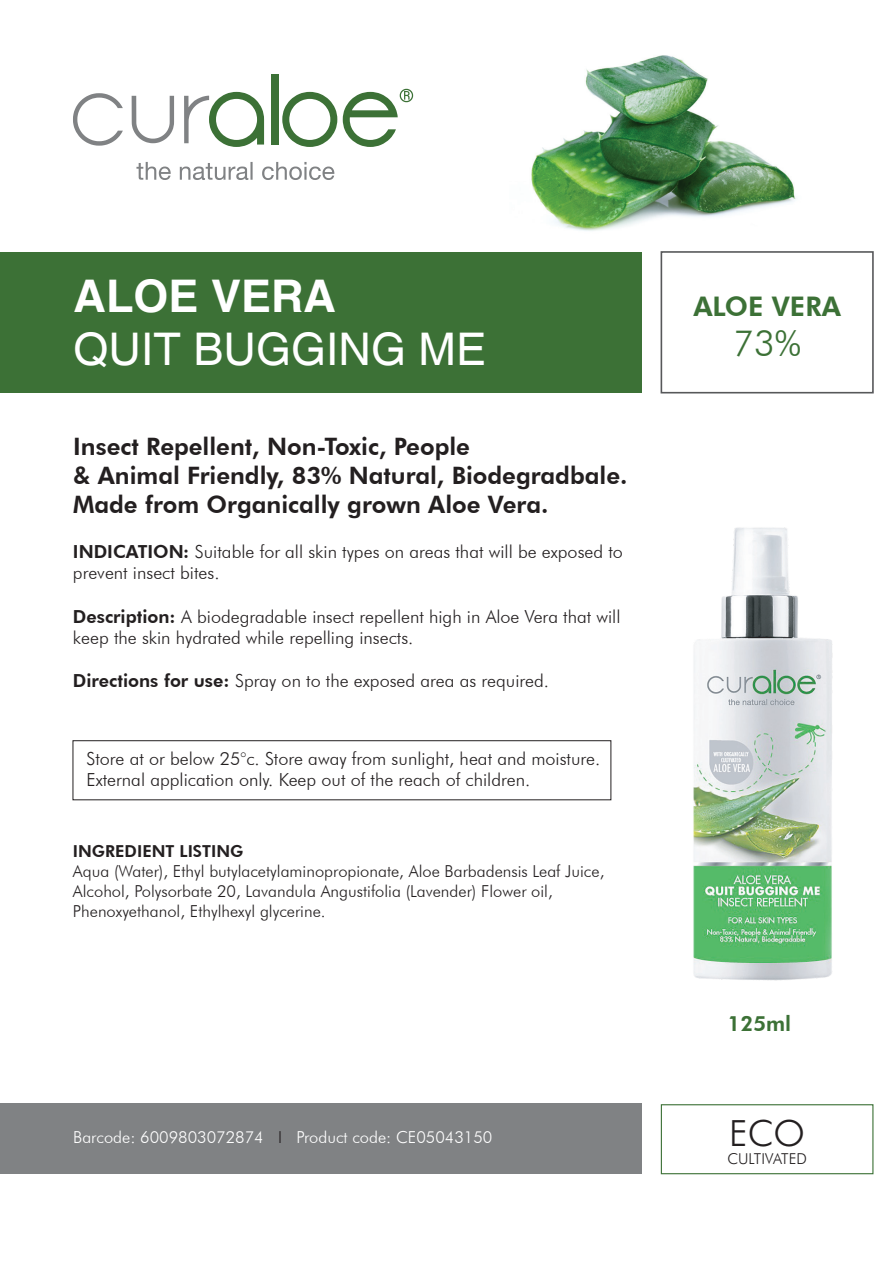
<style>
.page{position:relative;width:893px;height:1263px;background:#fff}
.page>*{position:absolute;margin:0;border:0;box-sizing:border-box;transform-origin:0 0}
.t1{font:45px "Helvetica";color:#fff}
.t2{font:700 45px "Helvetica";color:#fff}
.t3{font:300 36px "Futura BT";color:#231f20}
.t4{font:300 36px "Futura BT";color:#3c7136}
.t5{font:800 27px "Futura BT";color:#3c7136}
.t6{font:800 24px/28.8px "Futura BT";color:#231f20}
.t7{font:800 21px "Futura BT";color:#3c7136}
.t8{font:300 18px/21.6px "Futura BT";color:#231f20}
.t9{font:300 16.5px/19.8px "Futura BT";color:#231f20}
.t10{font:300 16.5px "Futura BT";color:#fff}
.t11{font:800 16.5px "Futura BT";color:#231f20}
.t12{font:300 15px "Futura BT";color:#231f20}
.s1{font-weight:800}
.s2{color:#231f20}
</style>
<div class="page">
<img style="left:531px;top:55px;width:265px;height:246px">
<svg style="left:136px;top:162px;width:198px;height:18px"></svg>
<svg style="left:73px;top:93px;width:50px;height:53px"></svg>
<svg style="left:132px;top:96px;width:42px;height:47px"></svg>
<svg style="left:184px;top:92px;width:80px;height:55px"></svg>
<div style="left:271px;top:74px;width:7px;height:71px;background:#3c7136"></div>
<svg style="left:282px;top:92px;width:55px;height:55px"></svg>
<svg style="left:343px;top:89px;width:70px;height:58px"></svg>
<div style="left:0;top:252px;width:641px;height:141px;background:#3c7136"></div>
<div style="left:0;top:1103px;width:641px;height:71px;background:#808284"></div>
<div style="left:661px;top:1104px;width:212px;height:70px;background:#fff;border:1px solid #3c7136"></div>
<div style="left:661px;top:251px;width:213px;height:142px;background:#fff;border:2px solid #57585a"></div>
<div style="left:73px;top:740px;width:538px;height:60px;border:1px solid #231f20"></div>
<img style="left:693px;top:527px;width:140px;height:454px">
<h1 class="t2" style="left:74px;top:269px;width:264px">ALOE VERA</h1>
<h1 class="t1" style="left:74px;top:323px;width:414px">QUIT BUGGING ME</h1>
<h3 class="t6" style="left:73px;top:432px;width:556px">Insect Repellent, Non-Toxic, People<br>&amp; Animal Friendly, 83% Natural, Biodegradbale.<br>Made from Organically grown Aloe Vera.</h3>
<p class="t8" style="left:73px;top:540px;width:551px"><span class="s1">INDICATION:</span> Suitable for all skin types on areas that will be exposed to prevent insect bites.</p>
<p class="t8" style="left:73px;top:605px;width:549px"><span class="s1">Description:</span> A biodegradable insect repellent high in Aloe Vera that will keep the skin hydrated while repelling insects.</p>
<p class="t8" style="left:73px;top:670px;width:478px"><span class="s1">Directions for use:</span> Spray on to the exposed area as required.</p>
<p class="t8" style="left:86px;top:747px;width:515px">Store at or below 25°c. Store away from sunlight, heat and moisture.<br>External application only. Keep out of the reach of children.</p>
<p class="t11" style="left:73px;top:841px;width:172px">INGREDIENT LISTING</p>
<p class="t9" style="left:73px;top:861px;width:533px">Aqua (Water), Ethyl butylacetylaminopropionate, Aloe Barbadensis Leaf Juice,<br>Alcohol, Polysorbate 20, Lavandula Angustifolia (Lavender) Flower oil,<br>Phenoxyethanol, Ethylhexyl glycerine.</p>
<p class="t10" style="left:73px;top:1127px;width:421px">Barcode: 6009803072874 <span class="s2">I</span> Product code: CE05043150</p>
<h3 class="t5" style="left:693px;top:290px;width:149px">ALOE VERA</h3>
<h2 class="t4" style="left:733px;top:321px;width:69px">73%</h2>
<p class="t7" style="left:728px;top:1011px;width:65px">125ml</p>
<h2 class="t3" style="left:729px;top:1111px;width:77px">ECO</h2>
<p class="t12" style="left:727px;top:1149px;width:81px">CULTIVATED</p>
</div>
